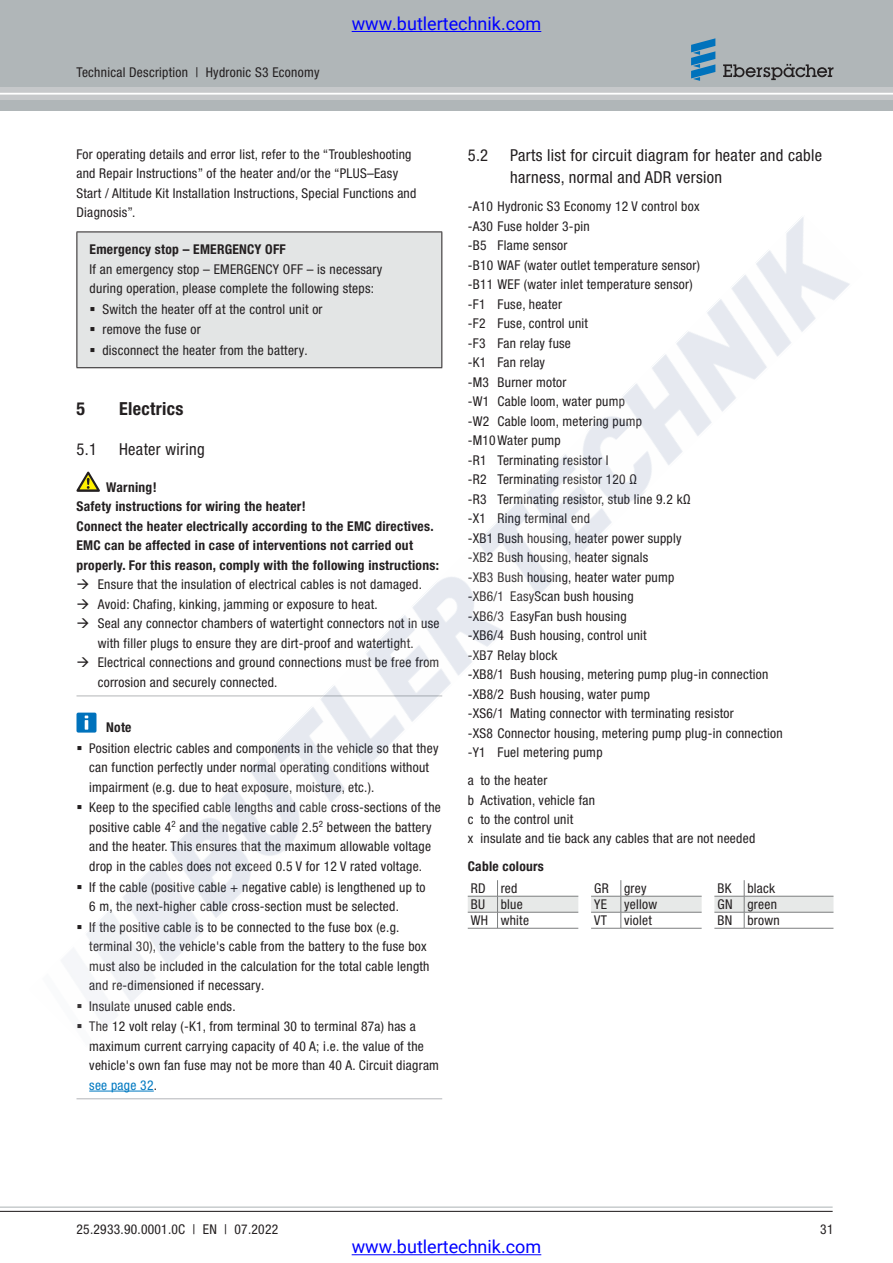
<style>
.page{position:relative;width:893px;height:1263px;background:#fff}
.page>*{position:absolute;margin:0;border:0;box-sizing:border-box;transform-origin:0 0}
.t1{font:18px "Roboto";color:#00f}
.t2{font:700 condensed 18px "Helvetica Neue LTW1 G";letter-spacing:.02em;color:#231f20}
.t3{font:condensed 16.5px/22.5px "Helvetica Neue LTW1 G";letter-spacing:.02em;color:#231f20}
.t4{font:condensed 13.5px/19.5px "Helvetica Neue LTW1 G";letter-spacing:.02em;color:#231f20}
.t5{font:700 condensed 13.5px/19.5px "Helvetica Neue LTW1 G";letter-spacing:.02em;color:#231f20}
.s1{color:#0079c1}
</style>
<div class="page">
<hr style="left:76px;top:1098px;width:366px;height:1px;background:#bcbdc0">
<hr style="left:89px;top:1091px;width:65px;height:1px;background:#0079c1">
<hr style="left:0;top:1207px;width:832px;height:1px;background:#b0b6b8">
<hr style="left:0;top:1211px;width:832px;height:1px;background:#231f20">
<div style="left:0;top:0;width:893px;height:111px;background:#b0b6b8"></div>
<svg style="left:0;top:87px;width:893px;height:13px;background:#c9cbcd"></svg>
<svg style="left:723px;top:64px;width:110px;height:16px"></svg>
<svg style="left:691px;top:38px;width:24px;height:43px"></svg>
<hr style="left:0;top:93px;width:893px;height:1px;background:#fff">
<hr style="left:352px;top:31px;width:189px;height:1px;background:#00f">
<hr style="left:352px;top:1254px;width:189px;height:1px;background:#00f">
<img style="left:64px;top:217px;width:786px;height:810px">
<svg style="left:91px;top:307px;width:4px;height:4px"></svg>
<svg style="left:91px;top:327px;width:4px;height:4px"></svg>
<svg style="left:91px;top:348px;width:4px;height:4px"></svg>
<svg style="left:78px;top:579px;width:11px;height:10px"></svg>
<svg style="left:78px;top:599px;width:11px;height:10px"></svg>
<svg style="left:78px;top:618px;width:11px;height:10px"></svg>
<svg style="left:78px;top:657px;width:11px;height:10px"></svg>
<svg style="left:78px;top:746px;width:4px;height:4px"></svg>
<svg style="left:78px;top:806px;width:4px;height:4px"></svg>
<svg style="left:78px;top:885px;width:4px;height:4px"></svg>
<svg style="left:78px;top:925px;width:4px;height:4px"></svg>
<svg style="left:78px;top:1004px;width:4px;height:4px"></svg>
<svg style="left:78px;top:1024px;width:4px;height:3px"></svg>
<p class="t4" style="left:76px;top:63px;width:244px">Technical Description | Hydronic S3 Economy</p>
<h1 class="t1" style="left:352px;top:11px;width:191px">www.butlertechnik.com</h1>
<p class="t4" style="left:76px;top:145px;width:341px">For operating details and error list, refer to the “Troubleshooting and Repair Instructions” of the heater and/or the “PLUS–Easy Start / Altitude Kit Installation Instructions, Special Functions and Diagnosis”.</p>
<p class="t5" style="left:90px;top:241px;width:198px">Emergency stop – EMERGENCY OFF</p>
<p class="t4" style="left:90px;top:260px;width:294px">If an emergency stop – EMERGENCY OFF – is necessary</p>
<p class="t4" style="left:90px;top:280px;width:286px">during operation, please complete the following steps:</p>
<p class="t4" style="left:102px;top:300px;width:222px">Switch the heater off at the control unit or</p>
<p class="t4" style="left:102px;top:321px;width:100px">remove the fuse or</p>
<p class="t4" style="left:102px;top:342px;width:207px">disconnect the heater from the battery.</p>
<h1 class="t2" style="left:76px;top:402px;width:10px">5</h1>
<h1 class="t2" style="left:119px;top:402px;width:66px">Electrics</h1>
<p class="t3" style="left:76px;top:439px;width:22px">5.1</p>
<p class="t3" style="left:119px;top:439px;width:87px">Heater wiring</p>
<p class="t5" style="left:76px;top:478px;width:364px;text-indent:30px">Warning!<br>Safety instructions for wiring the heater!<br>Connect the heater electrically according to the EMC directives.<br>EMC can be affected in case of interventions not carried out properly. For this reason, comply with the following instructions:</p>
<p class="t4" style="left:98px;top:576px;width:343px">Ensure that the insulation of electrical cables is not damaged.<br>Avoid: Chafing, kinking, jamming or exposure to heat.<br>Seal any connector chambers of watertight connectors not in use with filler plugs to ensure they are dirt-proof and watertight.<br>Electrical connections and ground connections must be free from corrosion and securely connected.</p>
<p class="t5" style="left:106px;top:719px;width:27px">Note</p>
<p class="t4" style="left:89px;top:739px;width:353px">Position electric cables and components in the vehicle so that they can function perfectly under normal operating conditions without impairment (e.g. due to heat exposure, moisture, etc.).<br>Keep to the specified cable lengths and cable cross-sections of the positive cable 4<sup>2</sup> and the negative cable 2.5<sup>2</sup> between the battery and the heater. This ensures that the maximum allowable voltage drop in the cables does not exceed 0.5 V for 12 V rated voltage.<br>If the cable (positive cable + negative cable) is lengthened up to<br>6 m, the next-higher cable cross-section must be selected.<br>If the positive cable is to be connected to the fuse box (e.g. terminal 30), the vehicle's cable from the battery to the fuse box must also be included in the calculation for the total cable length and re-dimensioned if necessary.<br>Insulate unused cable ends.<br>The 12 volt relay (-K1, from terminal 30 to terminal 87a) has a maximum current carrying capacity of 40 A; i.e. the value of the vehicle's own fan fuse may not be more than 40 A. Circuit diagram <span class="s1">see page 32</span>.</p>
<p class="t3" style="left:468px;top:145px;width:22px">5.2</p>
<p class="t3" style="left:510px;top:145px;width:313px">Parts list for circuit diagram for heater and cable harness, normal and ADR version</p>
<p class="t4" style="left:468px;top:198px;width:316px">-A10 Hydronic S3 Economy 12 V control box<br>-A30 Fuse holder 3-pin<br>-B5 Flame sensor<br>-B10 WAF (water outlet temperature sensor)<br>-B11 WEF (water inlet temperature sensor)<br>-F1 Fuse, heater<br>-F2 Fuse, control unit<br>-F3 Fan relay fuse<br>-K1 Fan relay<br>-M3 Burner motor<br>-W1 Cable loom, water pump<br>-W2 Cable loom, metering pump<br>-M10Water pump<br>-R1 Terminating resistor I<br>-R2 Terminating resistor 120 Ω<br>-R3 Terminating resistor, stub line 9.2 kΩ<br>-X1 Ring terminal end<br>-XB1 Bush housing, heater power supply<br>-XB2 Bush housing, heater signals<br>-XB3 Bush housing, heater water pump<br>-XB6/1 EasyScan bush housing<br>-XB6/3 EasyFan bush housing<br>-XB6/4 Bush housing, control unit<br>-XB7 Relay block<br>-XB8/1 Bush housing, metering pump plug-in connection -XB8/2 Bush housing, water pump<br>-XS6/1 Mating connector with terminating resistor<br>-XS8 Connector housing, metering pump plug-in connection -Y1 Fuel metering pump</p>
<p class="t4" style="left:468px;top:772px;width:289px">a to the heater<br>b Activation, vehicle fan<br>c to the control unit<br>x insulate and tie back any cables that are not needed</p>
<p class="t5" style="left:468px;top:858px;width:78px">Cable colours</p>
<p class="t4" style="left:471px;top:880px;width:48px">RD red</p>
<p class="t4" style="left:594px;top:880px;width:54px">GR grey</p>
<p class="t4" style="left:717px;top:880px;width:59px">BK black</p>
<p class="t4" style="left:471px;top:896px;width:53px">BU blue</p>
<p class="t4" style="left:594px;top:896px;width:14px">YE</p>
<p class="t4" style="left:624px;top:896px;width:35px">yellow</p>
<p class="t4" style="left:717px;top:896px;width:61px">GN green</p>
<p class="t4" style="left:471px;top:912px;width:60px">WH white</p>
<p class="t4" style="left:594px;top:912px;width:14px">VT</p>
<p class="t4" style="left:624px;top:912px;width:29px">violet</p>
<p class="t4" style="left:717px;top:912px;width:64px">BN brown</p>
<p class="t4" style="left:76px;top:1221px;width:203px">25.2933.90.0001.0C | EN | 07.2022</p>
<p class="t4" style="left:820px;top:1221px;width:15px">31</p>
<h1 class="t1" style="left:352px;top:1234px;width:191px">www.butlertechnik.com</h1>
</div>
